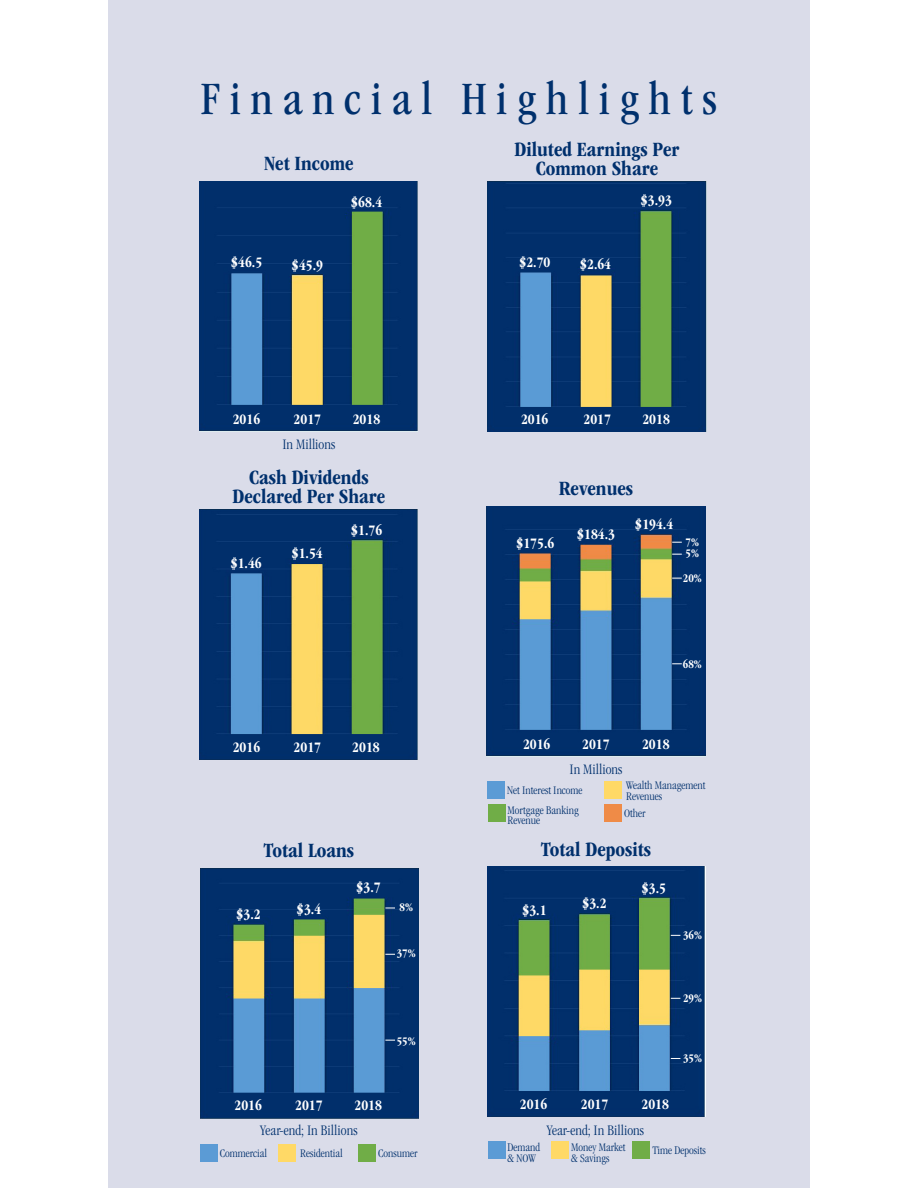
<style>
.page{position:relative;width:918px;height:1188px;background:#fff}
.page>*{position:absolute;margin:0;border:0;box-sizing:border-box;transform-origin:0 0}
.t1{font:condensed 48px "ITC Garamond Std";letter-spacing:.2em;color:#00306d}
.t2{font:700 condensed 21px "ITC Garamond Std";color:#00306d}
.t3{font:700 condensed 15px "ITC Garamond Std";color:#fff}
.t4{font:300 condensed 15px "ITC Garamond Std";color:#00306d}
.t5{font:300 condensed 12px "ITC Garamond Std";color:#00306d}
.t6{font:700 condensed 12px "ITC Garamond Std";color:#fff}
</style>
<div class="page">
<div style="left:108px;top:0;width:702px;height:1188px;background:#dadce9"></div>
<img style="left:200px;top:182px;width:218px;height:250px">
<img style="left:488px;top:182px;width:218px;height:250px">
<img style="left:200px;top:510px;width:218px;height:250px">
<div style="left:200px;top:1144px;width:17px;height:17px;background:#5b9bd5"></div>
<div style="left:278px;top:1144px;width:18px;height:17px;background:#ffd966"></div>
<div style="left:358px;top:1144px;width:18px;height:17px;background:#70ad47"></div>
<img style="left:200px;top:868px;width:218px;height:250px">
<div style="left:488px;top:1142px;width:17px;height:17px;background:#5b9bd5"></div>
<div style="left:551px;top:1142px;width:18px;height:17px;background:#ffd966"></div>
<div style="left:633px;top:1141px;width:17px;height:17px;background:#70ad47"></div>
<img style="left:487px;top:867px;width:218px;height:250px">
<div style="left:605px;top:804px;width:17px;height:17px;background:#ef8b47"></div>
<img style="left:487px;top:506px;width:218px;height:251px">
<div style="left:488px;top:781px;width:17px;height:18px;background:#5b9bd5"></div>
<div style="left:605px;top:781px;width:17px;height:18px;background:#ffd966"></div>
<div style="left:488px;top:804px;width:17px;height:17px;background:#70ad47"></div>
<p class="t1" style="left:201px;top:73px;width:518px">Financial Highlights</p>
<p class="t2" style="left:264px;top:152px;width:91px">Net Income</p>
<p class="t2" style="left:514px;top:138px;width:167px">Diluted Earnings Per</p>
<p class="t2" style="left:536px;top:157px;width:124px">Common Share</p>
<p class="t3" style="left:351px;top:194px;width:33px">$68.4</p>
<p class="t3" style="left:640px;top:192px;width:33px">$3.93</p>
<p class="t3" style="left:231px;top:254px;width:33px">$46.5</p>
<p class="t3" style="left:292px;top:256px;width:33px">$45.9</p>
<p class="t3" style="left:519px;top:254px;width:33px">$2.70</p>
<p class="t3" style="left:580px;top:255px;width:33px">$2.64</p>
<p class="t3" style="left:233px;top:411px;width:29px">2016</p>
<p class="t3" style="left:294px;top:411px;width:29px">2017</p>
<p class="t3" style="left:353px;top:411px;width:29px">2018</p>
<p class="t3" style="left:521px;top:411px;width:29px">2016</p>
<p class="t3" style="left:583px;top:411px;width:29px">2017</p>
<p class="t3" style="left:642px;top:411px;width:29px">2018</p>
<p class="t4" style="left:282px;top:436px;width:54px">In Millions</p>
<p class="t2" style="left:249px;top:465px;width:121px">Cash Dividends</p>
<p class="t2" style="left:232px;top:485px;width:154px">Declared Per Share</p>
<p class="t2" style="left:559px;top:477px;width:76px">Revenues</p>
<p class="t3" style="left:230px;top:555px;width:33px">$1.46</p>
<p class="t3" style="left:291px;top:545px;width:33px">$1.54</p>
<p class="t3" style="left:351px;top:522px;width:33px">$1.76</p>
<p class="t3" style="left:516px;top:535px;width:40px">$175.6</p>
<p class="t3" style="left:577px;top:525px;width:40px">$184.3</p>
<p class="t3" style="left:635px;top:516px;width:40px">$194.4</p>
<p class="t6" style="left:686px;top:536px;width:15px">7%</p>
<p class="t6" style="left:683px;top:572px;width:20px">20%</p>
<p class="t6" style="left:686px;top:546px;width:15px">5%</p>
<p class="t6" style="left:683px;top:658px;width:20px">68%</p>
<p class="t3" style="left:233px;top:738px;width:29px">2016</p>
<p class="t3" style="left:294px;top:738px;width:29px">2017</p>
<p class="t3" style="left:352px;top:738px;width:29px">2018</p>
<p class="t3" style="left:523px;top:735px;width:29px">2016</p>
<p class="t3" style="left:582px;top:735px;width:29px">2017</p>
<p class="t3" style="left:642px;top:735px;width:29px">2018</p>
<p class="t4" style="left:570px;top:761px;width:54px">In Millions</p>
<p class="t5" style="left:507px;top:784px;width:77px">Net Interest Income</p>
<p class="t5" style="left:626px;top:779px;width:81px">Wealth Management</p>
<p class="t5" style="left:626px;top:790px;width:37px">Revenues</p>
<p class="t5" style="left:508px;top:803px;width:73px">Mortgage Banking</p>
<p class="t5" style="left:508px;top:814px;width:34px">Revenue</p>
<p class="t5" style="left:624px;top:807px;width:23px">Other</p>
<p class="t2" style="left:264px;top:839px;width:92px">Total Loans</p>
<p class="t2" style="left:541px;top:837px;width:112px">Total Deposits</p>
<p class="t3" style="left:356px;top:879px;width:26px">$3.7</p>
<p class="t3" style="left:642px;top:880px;width:26px">$3.5</p>
<p class="t3" style="left:236px;top:906px;width:26px">$3.2</p>
<p class="t3" style="left:297px;top:900px;width:26px">$3.4</p>
<p class="t6" style="left:400px;top:900px;width:15px">8%</p>
<p class="t6" style="left:397px;top:946px;width:20px">37%</p>
<p class="t3" style="left:522px;top:901px;width:26px">$3.1</p>
<p class="t3" style="left:582px;top:895px;width:26px">$3.2</p>
<p class="t6" style="left:683px;top:929px;width:20px">36%</p>
<p class="t6" style="left:683px;top:991px;width:20px">29%</p>
<p class="t6" style="left:397px;top:1034px;width:20px">55%</p>
<p class="t6" style="left:683px;top:1051px;width:20px">35%</p>
<p class="t3" style="left:234px;top:1097px;width:29px">2016</p>
<p class="t3" style="left:295px;top:1097px;width:29px">2017</p>
<p class="t3" style="left:355px;top:1097px;width:29px">2018</p>
<p class="t3" style="left:520px;top:1096px;width:29px">2016</p>
<p class="t3" style="left:581px;top:1096px;width:29px">2017</p>
<p class="t3" style="left:642px;top:1096px;width:29px">2018</p>
<p class="t4" style="left:260px;top:1122px;width:99px">Year-end; In Billions</p>
<p class="t5" style="left:220px;top:1146px;width:49px">Commercial</p>
<p class="t5" style="left:300px;top:1146px;width:44px">Residential</p>
<p class="t5" style="left:378px;top:1146px;width:41px">Consumer</p>
<p class="t4" style="left:547px;top:1122px;width:99px">Year-end; In Billions</p>
<p class="t5" style="left:571px;top:1141px;width:56px">Money Market</p>
<p class="t5" style="left:571px;top:1151px;width:40px">&amp; Savings</p>
<p class="t5" style="left:508px;top:1141px;width:34px">Demand</p>
<p class="t5" style="left:508px;top:1151px;width:30px">&amp; NOW</p>
<p class="t5" style="left:652px;top:1143px;width:55px">Time Deposits</p>
</div>
